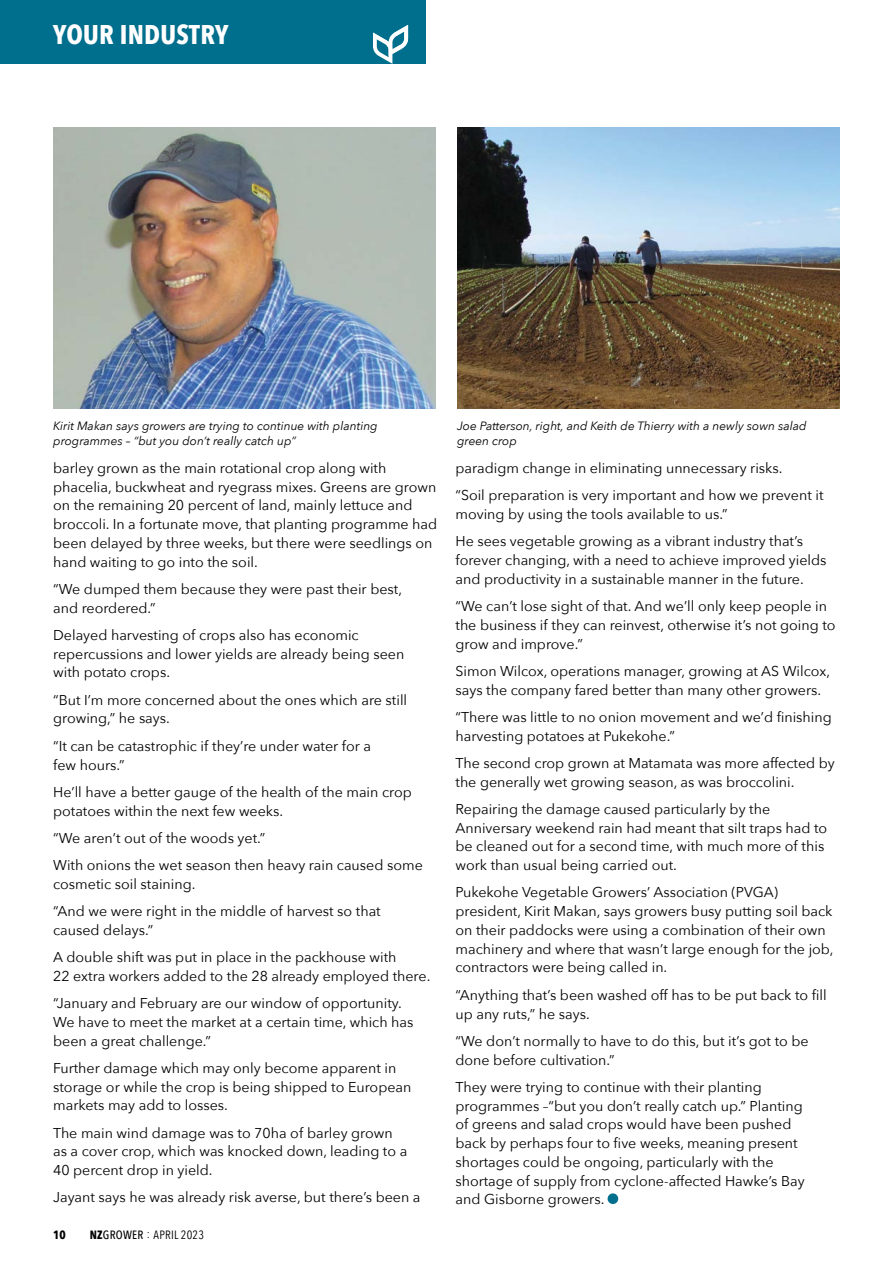
<style>
.page{position:relative;width:893px;height:1263px;background:#fff}
.page>*{position:absolute;margin:0;border:0;box-sizing:border-box;transform-origin:0 0}
.t1{font:700 27px "Avenir Next Condensed";letter-spacing:.01em;color:#fff}
.t2{font:14.25px/18.8px "Avenir Next";color:#000}
.t3{font:italic 12px/15px "Avenir Next";color:#000}
.t4{font:12px "Avenir Next Condensed";letter-spacing:.02em;color:#000}
.t5{font:700 12px "Avenir Next Condensed";color:#000}
.s1{font-weight:700}
.s2{font-weight:500}
</style>
<div class="page">
<div style="left:0;top:0;width:425px;height:64px;background:#006f8d"></div>
<svg style="left:373px;top:25px;width:35px;height:39px"></svg>
<div style="left:608px;top:1193px;width:10px;height:11px;background:#006f8d;border-radius:50%"></div>
<img style="left:53px;top:128px;width:383px;height:280px">
<img style="left:458px;top:128px;width:382px;height:280px">
<h1 class="t1" style="left:53px;top:18px;width:177px">YOUR INDUSTRY</h1>
<p class="t3" style="left:53px;top:418px;width:326px">Kirit Makan says growers are trying to continue with planting programmes – “but you don’t really catch up”</p>
<p class="t3" style="left:457px;top:418px;width:351px">Joe Patterson, right, and Keith de Thierry with a newly sown salad green crop</p>
<p class="t2" style="left:53px;top:458px;width:386px">barley grown as the main rotational crop along with phacelia, buckwheat and ryegrass mixes. Greens are grown on the remaining 20 percent of land, mainly lettuce and broccoli. In a fortunate move, that planting programme had been delayed by three weeks, but there were seedlings on hand waiting to go into the soil.</p>
<p class="t2" style="left:53px;top:579px;width:350px">“We dumped them because they were past their best, and reordered.”</p>
<p class="t2" style="left:53px;top:625px;width:353px">Delayed harvesting of crops also has economic repercussions and lower yields are already being seen with potato crops.</p>
<p class="t2" style="left:53px;top:690px;width:356px">“But I’m more concerned about the ones which are still growing,” he says.</p>
<p class="t2" style="left:53px;top:736px;width:319px">“It can be catastrophic if they’re under water for a few hours.”</p>
<p class="t2" style="left:53px;top:782px;width:360px">He’ll have a better gauge of the health of the main crop potatoes within the next few weeks.</p>
<p class="t2" style="left:53px;top:823px;width:371px;line-height:27.3px">“We aren’t out of the woods yet.”<br>With onions the wet season then heavy rain caused some</p>
<p class="t2" style="left:53px;top:869px;width:329px;line-height:27.3px">cosmetic soil staining.<br>“And we were right in the middle of harvest so that</p>
<p class="t2" style="left:53px;top:915px;width:345px;line-height:27.3px">caused delays.”<br>A double shift was put in place in the packhouse with</p>
<p class="t2" style="left:53px;top:962px;width:379px;line-height:27.3px">22 extra workers added to the 28 already employed there. “January and February are our window of opportunity.</p>
<p class="t2" style="left:53px;top:1012px;width:362px">We have to meet the market at a certain time, which has been a great challenge.”</p>
<p class="t2" style="left:53px;top:1058px;width:360px">Further damage which may only become apparent in storage or while the crop is being shipped to European markets may add to losses.</p>
<p class="t2" style="left:53px;top:1123px;width:356px">The main wind damage was to 70ha of barley grown as a cover crop, which was knocked down, leading to a<br>40 percent drop in yield.</p>
<p class="t2" style="left:53px;top:1187px;width:369px">Jayant says he was already risk averse, but there’s been a</p>
<p class="t2" style="left:455px;top:454px;width:370px;line-height:27.3px">paradigm change in eliminating unnecessary risks.<br>“Soil preparation is very important and how we prevent it</p>
<p class="t2" style="left:455px;top:500px;width:349px;line-height:27.3px">moving by using the tools available to us.”<br>He sees vegetable growing as a vibrant industry that’s</p>
<p class="t2" style="left:455px;top:550px;width:373px">forever changing, with a need to achieve improved yields and productivity in a sustainable manner in the future.</p>
<p class="t2" style="left:455px;top:596px;width:382px">“We can’t lose sight of that. And we’ll only keep people in the business if they can reinvest, otherwise it’s not going to grow and improve.”</p>
<p class="t2" style="left:455px;top:661px;width:376px">Simon Wilcox, operations manager, growing at AS Wilcox, says the company fared better than many other growers.</p>
<p class="t2" style="left:455px;top:707px;width:378px">“There was little to no onion movement and we’d finishing harvesting potatoes at Pukekohe.”</p>
<p class="t2" style="left:455px;top:753px;width:381px">The second crop grown at Matamata was more affected by the generally wet growing season, as was broccolini.</p>
<p class="t2" style="left:455px;top:799px;width:373px">Repairing the damage caused particularly by the Anniversary weekend rain had meant that silt traps had to be cleaned out for a second time, with much more of this work than usual being carried out.</p>
<p class="t2" style="left:455px;top:882px;width:380px">Pukekohe Vegetable Growers’ Association (PVGA) president, Kirit Makan, says growers busy putting soil back on their paddocks were using a combination of their own machinery and where that wasn’t large enough for the job, contractors were being called in.</p>
<p class="t2" style="left:455px;top:985px;width:373px">“Anything that’s been washed off has to be put back to fill up any ruts,” he says.</p>
<p class="t2" style="left:455px;top:1031px;width:355px">“We don’t normally to have to do this, but it’s got to be done before cultivation.”</p>
<p class="t2" style="left:455px;top:1077px;width:351px">They were trying to continue with their planting programmes –“but you don’t really catch up.” Planting of greens and salad crops would have been pushed back by perhaps four to five weeks, meaning present shortages could be ongoing, particularly with the shortage of supply from cyclone-affected Hawke’s Bay and Gisborne growers.</p>
<p class="t5" style="left:53px;top:1228px;width:14px">10</p>
<p class="t4" style="left:90px;top:1225px;width:116px"><span class="s1">NZ</span><span class="s2">GROWER</span> : APRIL 2023</p>
</div>
